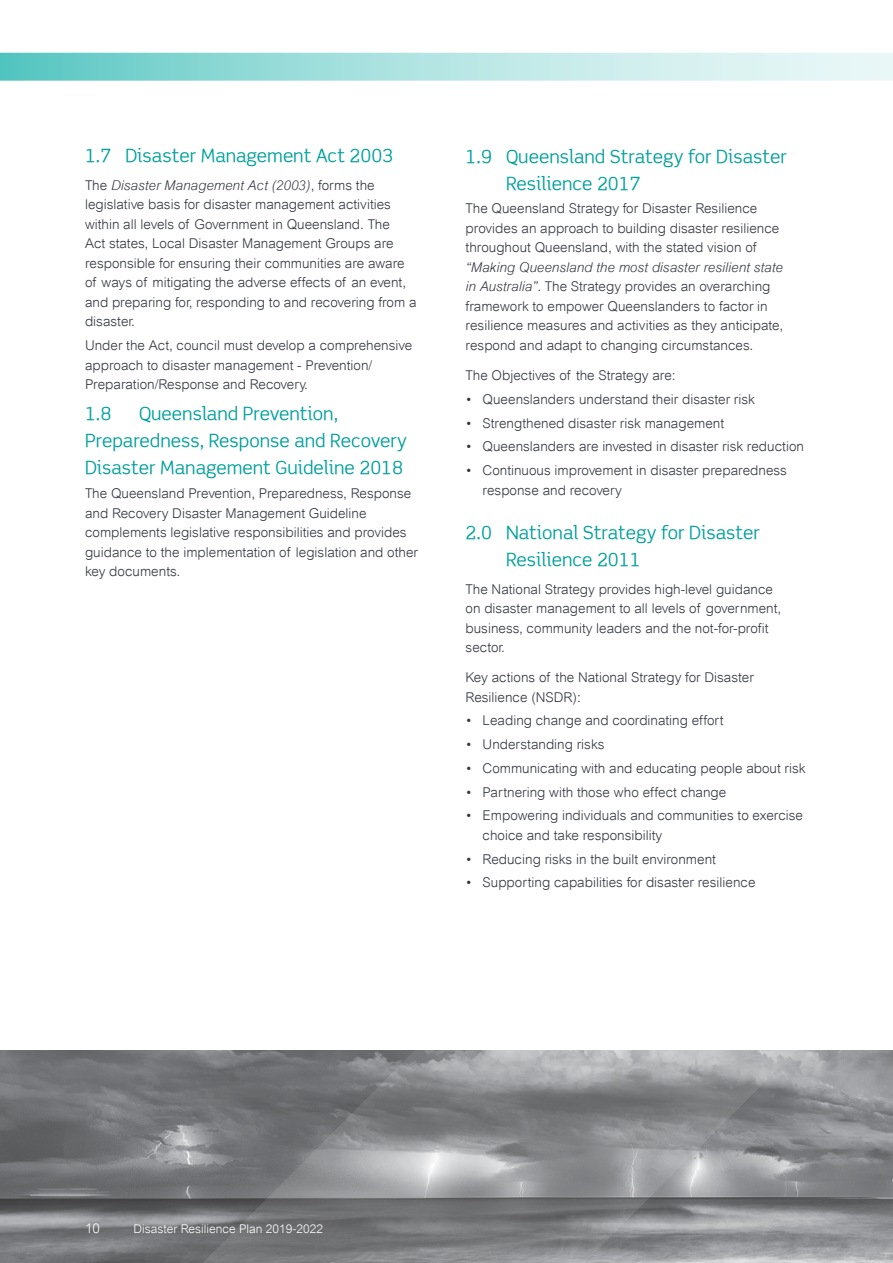
<style>
.page{position:relative;width:893px;height:1263px;background:#fff}
.page>*{position:absolute;margin:0;border:0;box-sizing:border-box;transform-origin:0 0}
.t1{font:18px/27px "Scene Alt";color:#00a19b}
.t2{font:300 13.5px/19.5px "Arial";color:#343741}
.t3{font:300 13.5px "Arial";color:#fff}
.t4{font:300 12px "Arial";color:#fff}
.s1{font-style:italic}
</style>
<div class="page">
<img style="left:0;top:1050px;width:168px;height:213px">
<svg style="left:0;top:53px;width:893px;height:28px;background:#aee3e1"></svg>
<svg style="left:168px;top:1050px;width:725px;height:213px;background:#888a8c"></svg>
<h1 class="t1" style="left:85px;top:142px;width:310px">1.7 Disaster Management Act 2003</h1>
<p class="t2" style="left:85px;top:175px;width:333px">The <span class="s1">Disaster Management Act (2003)</span>, forms the legislative basis for disaster management activities within all levels of Government in Queensland. The<br>Act states, Local Disaster Management Groups are responsible for ensuring their communities are aware of ways of mitigating the adverse effects of an event, and preparing for, responding to and recovering from a disaster.</p>
<p class="t2" style="left:85px;top:336px;width:329px">Under the Act, council must develop a comprehensive approach to disaster management - Prevention/<br>Preparation/Response and Recovery.</p>
<h1 class="t1" style="left:85px;top:400px;width:28px">1.8</h1>
<h1 class="t1" style="left:85px;top:400px;width:323px;text-indent:54px">Queensland Prevention,<br>Preparedness, Response and Recovery<br>Disaster Management Guideline 2018</h1>
<p class="t2" style="left:85px;top:484px;width:334px">The Queensland Prevention, Preparedness, Response and Recovery Disaster Management Guideline complements legislative responsibilities and provides guidance to the implementation of legislation and other key documents.</p>
<h1 class="t1" style="left:506px;top:142px;width:282px;text-indent:-40px">1.9 Queensland Strategy for Disaster<br>Resilience 2017</h1>
<p class="t2" style="left:466px;top:199px;width:315px">The Queensland Strategy for Disaster Resilience provides an approach to building disaster resilience throughout Queensland, with the stated vision of</p>
<p class="t2" style="left:466px;top:257px;width:319px"><span class="s1">“Making Queensland the most disaster resilient state in Australia”.</span> The Strategy provides an overarching framework to empower Queenslanders to factor in resilience measures and activities as they anticipate, respond and adapt to changing circumstances.</p>
<p class="t2" style="left:466px;top:365px;width:212px">The Objectives of the Strategy are:</p>
<p class="t2" style="left:466px;top:389px;width:291px">• Queenslanders understand their disaster risk</p>
<p class="t2" style="left:466px;top:413px;width:260px">• Strengthened disaster risk management</p>
<p class="t2" style="left:466px;top:437px;width:340px">• Queenslanders are invested in disaster risk reduction</p>
<p class="t2" style="left:483px;top:460px;width:306px;text-indent:-17px">• Continuous improvement in disaster preparedness response and recovery</p>
<h1 class="t1" style="left:506px;top:518px;width:255px;text-indent:-40px">2.0 National Strategy for Disaster<br>Resilience 2011</h1>
<p class="t2" style="left:466px;top:579px;width:317px">The National Strategy provides high-level guidance on disaster management to all levels of government, business, community leaders and the not-for-profit sector.</p>
<p class="t2" style="left:466px;top:668px;width:290px">Key actions of the National Strategy for Disaster<br>Resilience (NSDR):</p>
<p class="t2" style="left:466px;top:711px;width:260px">• Leading change and coordinating effort</p>
<p class="t2" style="left:466px;top:735px;width:140px">• Understanding risks</p>
<p class="t2" style="left:466px;top:758px;width:341px">• Communicating with and educating people about risk</p>
<p class="t2" style="left:466px;top:782px;width:262px">• Partnering with those who effect change</p>
<p class="t2" style="left:483px;top:806px;width:322px;text-indent:-17px">• Empowering individuals and communities to exercise choice and take responsibility</p>
<p class="t2" style="left:466px;top:849px;width:252px">• Reducing risks in the built environment</p>
<p class="t2" style="left:466px;top:873px;width:291px">• Supporting capabilities for disaster resilience</p>
<p class="t3" style="left:85px;top:1220px;width:17px">10</p>
<p class="t4" style="left:133px;top:1222px;width:191px">Disaster Resilience Plan 2019-2022</p>
</div>
